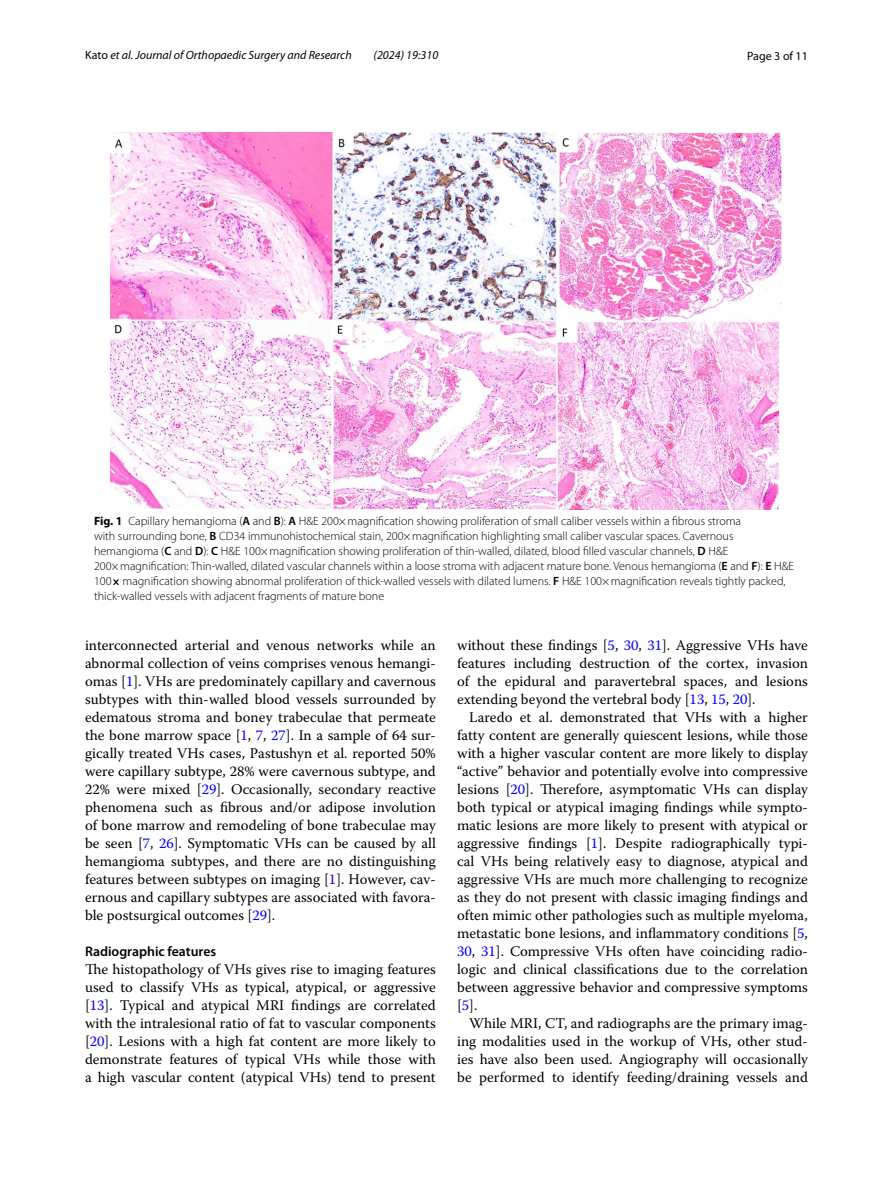
<style>
.page{position:relative;width:893px;height:1187px;background:#fff}
.page>*{position:absolute;margin:0;border:0;box-sizing:border-box;transform-origin:0 0}
.t1{font:14.7px/18px "Warnock Pro";color:#000;text-align:justify}
.t2{font:600 13.8px "Myriad Pro";color:#000}
.t3{font:300 12px/15px "Myriad Pro";color:#000}
.t4{font:italic 12px "Myriad Pro";color:#000}
.t5{font:12px "Myriad Pro";color:#000}
.s1{font-style:normal}
.s2{font-weight:700}
.s3{font-weight:600}
.s4{font-family:"SPSMTSYB Bold";font-weight:400}
.s5{color:#00f}
</style>
<div class="page">
<img style="left:111px;top:133px;width:671px;height:376px">
<p class="t4" style="left:85px;top:48px;width:268px"><span class="s1">Kato</span> et al. Journal of Orthopaedic Surgery and Research</p>
<p class="t4" style="left:374px;top:48px;width:66px">(2024) 19:310</p>
<p class="t5" style="left:747px;top:48px;width:62px">Page 3 of 11</p>
<p class="t3" style="left:94px;top:513px;width:702px"><span class="s2">Fig. 1</span> Capillary hemangioma (<span class="s3">A</span> and <span class="s3">B</span>): <span class="s3">A</span> H&amp;E 200×magnification showing proliferation of small caliber vessels within a fibrous stroma<br>with surrounding bone, <span class="s3">B</span> CD34 immunohistochemical stain, 200×magnification highlighting small caliber vascular spaces. Cavernous hemangioma (<span class="s3">C</span> and <span class="s3">D</span>): <span class="s3">C</span> H&amp;E 100×magnification showing proliferation of thin-walled, dilated, blood filled vascular channels, <span class="s3">D</span> H&amp;E 200×magnification: Thin-walled, dilated vascular channels within a loose stroma with adjacent mature bone. Venous hemangioma (<span class="s3">E</span> and <span class="s3">F</span>): <span class="s3">E</span> H&amp;E 100<span class="s4">×</span>magnification showing abnormal proliferation of thick-walled vessels with dilated lumens. <span class="s3">F</span> H&amp;E 100×magnification reveals tightly packed, thick-walled vessels with adjacent fragments of mature bone</p>
<p class="t1" style="left:85px;top:636px;width:352px">interconnected arterial and venous networks while an abnormal collection of veins comprises venous hemangi&shy;omas [<span class="s5">1</span>]. VHs are predominately capillary and cavernous subtypes with thin-walled blood vessels surrounded by edematous stroma and boney trabeculae that permeate the bone marrow space [<span class="s5">1</span>, <span class="s5">7</span>, <span class="s5">27</span>]. In a sample of 64 sur&shy;gically treated VHs cases, Pastushyn et al. reported 50% were capillary subtype, 28% were cavernous subtype, and 22% were mixed [<span class="s5">29</span>]. Occasionally, secondary reactive phenomena such as fibrous and/or adipose involution of bone marrow and remodeling of bone trabeculae may be seen [<span class="s5">7</span>, <span class="s5">26</span>]. Symptomatic VHs can be caused by all hemangioma subtypes, and there are no distinguishing features between subtypes on imaging [<span class="s5">1</span>]. However, cav&shy;ernous and capillary subtypes are associated with favora&shy;ble postsurgical outcomes [<span class="s5">29</span>].</p>
<p class="t2" style="left:85px;top:942px;width:133px">Radiographic features</p>
<p class="t1" style="left:85px;top:960px;width:352px">The histopathology of VHs gives rise to imaging features used to classify VHs as typical, atypical, or aggressive [<span class="s5">13</span>]. Typical and atypical MRI findings are correlated with the intralesional ratio of fat to vascular components [<span class="s5">20</span>]. Lesions with a high fat content are more likely to demonstrate features of typical VHs while those with a high vascular content (atypical VHs) tend to present</p>
<p class="t1" style="left:457px;top:636px;width:352px">without these findings [<span class="s5">5</span>, <span class="s5">30</span>, <span class="s5">31</span>]. Aggressive VHs have features including destruction of the cortex, invasion of the epidural and paravertebral spaces, and lesions extending beyond the vertebral body [<span class="s5">13</span>, <span class="s5">15</span>, <span class="s5">20</span>].</p>
<p class="t1" style="left:457px;top:708px;width:352px;text-indent:12px">Laredo et al. demonstrated that VHs with a higher fatty content are generally quiescent lesions, while those with a higher vascular content are more likely to display “active” behavior and potentially evolve into compressive lesions [<span class="s5">20</span>]. Therefore, asymptomatic VHs can display both typical or atypical imaging findings while sympto&shy;matic lesions are more likely to present with atypical or aggressive findings [<span class="s5">1</span>]. Despite radiographically typi&shy;cal VHs being relatively easy to diagnose, atypical and aggressive VHs are much more challenging to recognize as they do not present with classic imaging findings and often mimic other pathologies such as multiple myeloma, metastatic bone lesions, and inflammatory conditions [<span class="s5">5</span>, <span class="s5">30</span>, <span class="s5">31</span>]. Compressive VHs often have coinciding radio&shy;logic and clinical classifications due to the correlation between aggressive behavior and compressive symptoms [<span class="s5">5</span>].</p>
<p class="t1" style="left:457px;top:1014px;width:352px;text-indent:12px">While MRI, CT, and radiographs are the primary imag&shy;ing modalities used in the workup of VHs, other stud&shy;ies have also been used. Angiography will occasionally be performed to identify feeding/draining vessels and</p>
</div>
